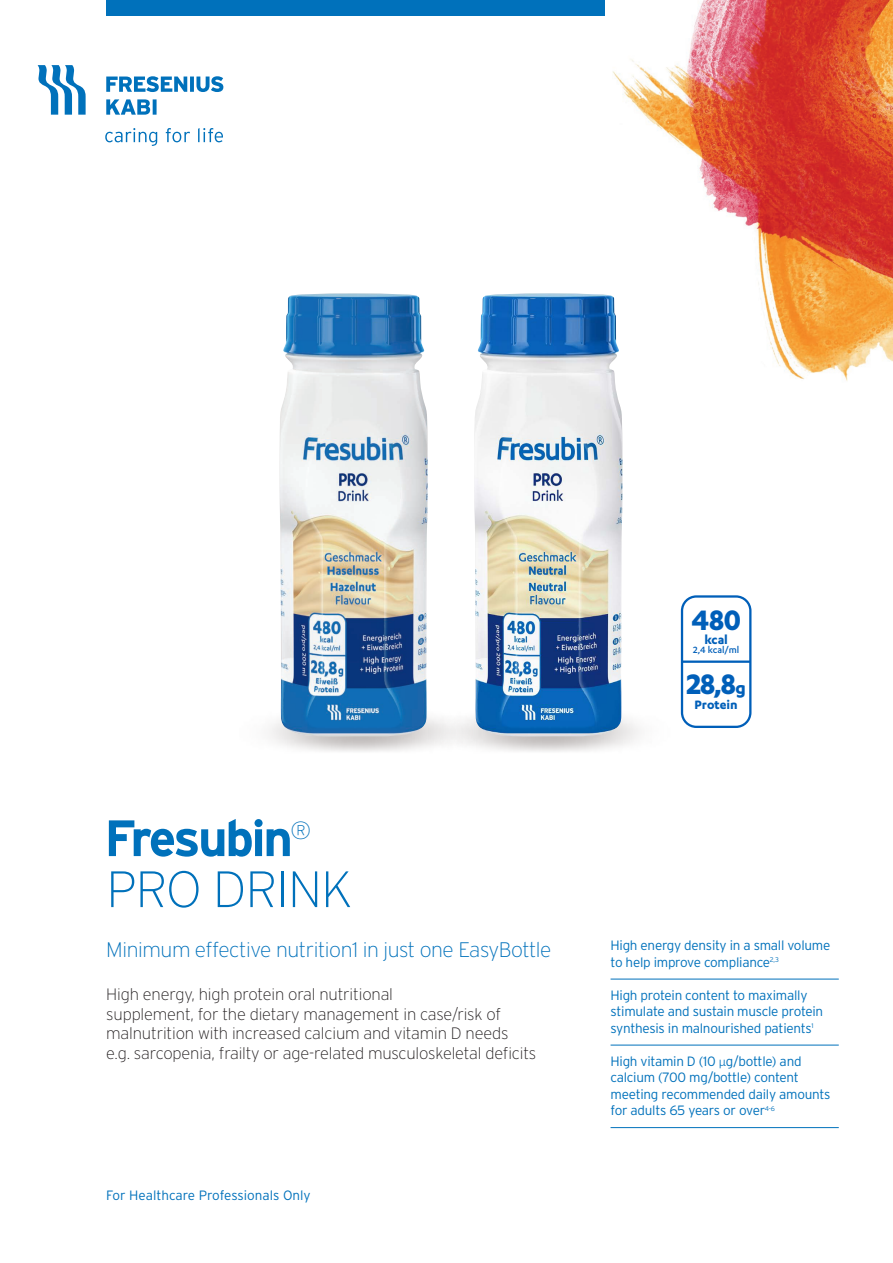
<style>
.page{position:relative;width:893px;height:1263px;background:#fff}
.page>*{position:absolute;margin:0;border:0;box-sizing:border-box;transform-origin:0 0}
.t1{font:700 51px/51px "Interstate";letter-spacing:-.05em;color:#0071bb}
.t2{font:700 32.7px "Karbon";color:#005fb9}
.t3{font:200 21px "Interstate";letter-spacing:-.02em;color:#0071bb}
.t4{font:200 16.5px/19.5px "Interstate";letter-spacing:-.01em;color:#231f20}
.t5{font:700 14.1px "Karbon";color:#005fb9}
.t6{font:300 13.5px/16.5px "Interstate";letter-spacing:-.02em;color:#0071bb}
.t7{font:300 13.5px "Interstate";color:#0071bb}
.t8{font:500 10.5px "Karbon";letter-spacing:.005em;color:#005fb9}
.s1{font-weight:200}
.s2{font-size:19.65px}
.s3{font-family:"Calibri"}
</style>
<div class="page">
<hr style="left:611px;top:979px;width:228px;height:1px;background:#0071bb">
<hr style="left:611px;top:1045px;width:228px;height:1px;background:#0071bb">
<hr style="left:611px;top:1127px;width:228px;height:1px;background:#0071bb">
<img style="left:613px;top:0;width:280px;height:381px">
<svg style="left:38px;top:65px;width:48px;height:50px"></svg>
<svg style="left:106px;top:99px;width:51px;height:16px"></svg>
<svg style="left:106px;top:76px;width:117px;height:16px"></svg>
<svg style="left:105px;top:128px;width:118px;height:18px"></svg>
<div style="left:106px;top:0;width:499px;height:15px;background:#0071bb"></div>
<div style="left:681px;top:595px;width:70px;height:133px;border:2px solid #005fb9;border-radius:14px"></div>
<hr style="left:682px;top:660px;width:68px;height:3px;background:#005fb9">
<img style="left:279px;top:293px;width:149px;height:443px">
<img style="left:474px;top:293px;width:149px;height:443px">
<p class="t1" style="left:104px;top:812px;width:250px">Fresubin<sup>®<br></sup><span class="s1">PRO DRINK</span></p>
<p class="t3" style="left:106px;top:938px;width:447px">Minimum effective nutrition1 in just one EasyBottle</p>
<p class="t4" style="left:106px;top:984px;width:288px">High energy, high protein oral nutritional</p>
<p class="t4" style="left:106px;top:1004px;width:396px">supplement, for the dietary management in case/risk of</p>
<p class="t4" style="left:106px;top:1023px;width:431px">malnutrition with increased calcium and vitamin D needs e.g. sarcopenia, frailty or age-related musculoskeletal deficits</p>
<p class="t7" style="left:106px;top:1187px;width:206px">For Healthcare Professionals Only</p>
<p class="t2" style="left:691px;top:601px;width:51px">480</p>
<p class="t5" style="left:704px;top:631px;width:25px">kcal</p>
<p class="t8" style="left:693px;top:644px;width:48px">2,4 kcal/ml</p>
<p class="t2" style="left:686px;top:665px;width:61px">28,8<span class="s2">g</span></p>
<p class="t5" style="left:695px;top:696px;width:45px">Protein</p>
<p class="t6" style="left:611px;top:937px;width:221px">High energy density in a small volume to help improve compliance<sup>2,3</sup></p>
<p class="t6" style="left:611px;top:987px;width:214px">High protein content to maximally stimulate and sustain muscle protein synthesis in malnourished patients<sup>1</sup></p>
<p class="t6" style="left:611px;top:1053px;width:221px">High vitamin D (10 <span class="s3">μ</span>g/bottle) and calcium (700 mg/bottle) content meeting recommended daily amounts for adults 65 years or over<sup>4-6</sup></p>
</div>
